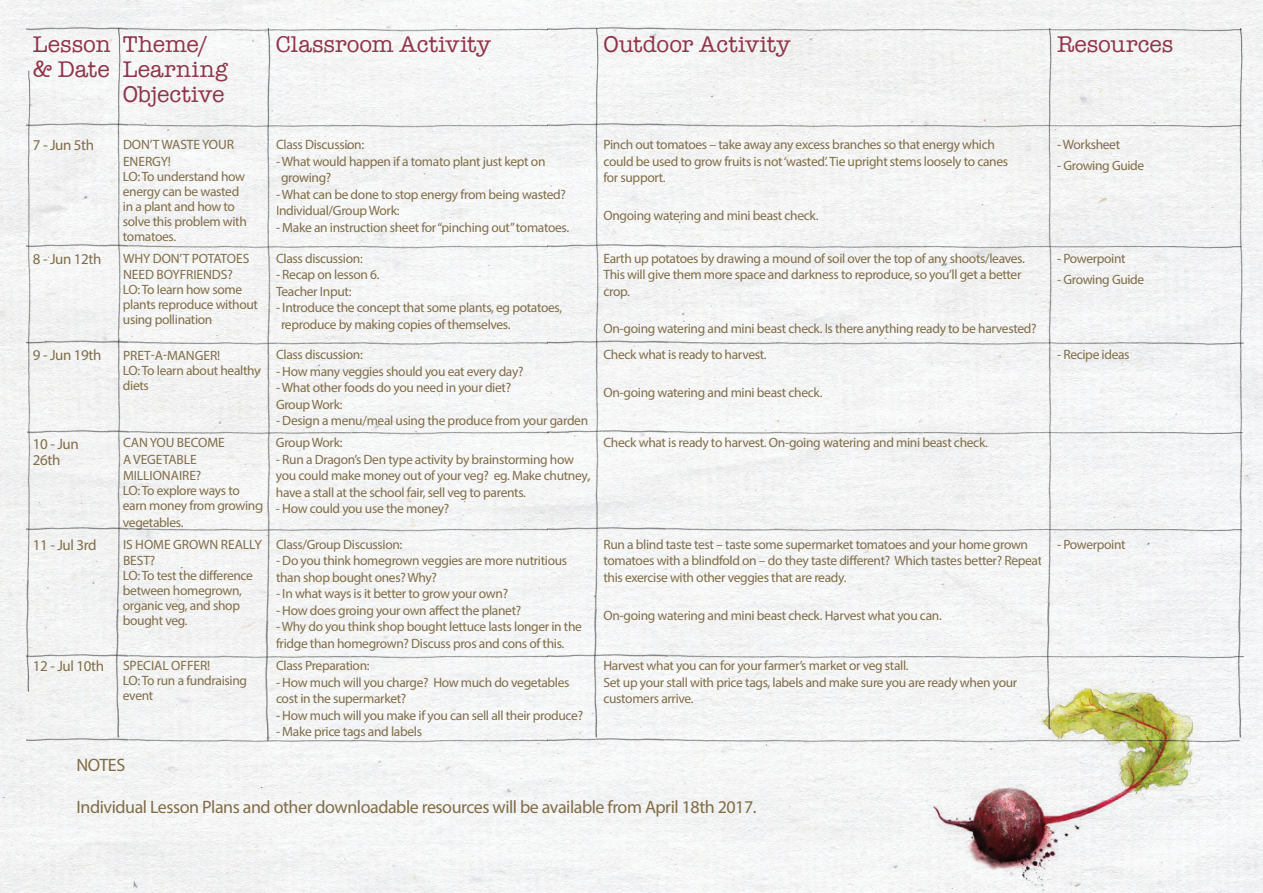
<style>
.page{position:relative;width:1263px;height:893px;background:#fff}
.page>*{position:absolute;margin:0;border:0;box-sizing:border-box;transform-origin:0 0}
.t1{font:23.4px/25px "American Typewriter";color:#8f354a}
.t2{font:18px "Myriad Pro";letter-spacing:-.025em;color:#806d48}
.t3{font:15px/16.5px "Myriad Pro";letter-spacing:-.025em;color:#806d48}
.t4{font:13.5px/16.5px "Myriad Pro";letter-spacing:-.025em;color:#806d48}
.t5{font:13.5px/16.5px "Myriad Pro";letter-spacing:-.005em;color:#806d48}
</style>
<div class="page">
<img style="left:0;top:0;width:1263px;height:893px">
<img style="left:927px;top:680px;width:275px;height:213px">
<img style="left:27px;top:23px;width:1216px;height:15px">
<img style="left:35px;top:118px;width:1197px;height:15px">
<img style="left:35px;top:239px;width:1197px;height:15px">
<img style="left:35px;top:336px;width:1197px;height:15px">
<img style="left:35px;top:425px;width:1197px;height:15px">
<img style="left:35px;top:522px;width:1197px;height:15px">
<img style="left:27px;top:733px;width:1216px;height:15px">
<img style="left:35px;top:649px;width:1197px;height:15px">
<img style="left:22px;top:59px;width:13px;height:656px">
<img style="left:110px;top:28px;width:15px;height:712px">
<img style="left:260px;top:28px;width:15px;height:712px">
<img style="left:589px;top:28px;width:14px;height:712px">
<img style="left:1042px;top:28px;width:14px;height:712px">
<img style="left:1232px;top:28px;width:14px;height:712px">
<h1 class="t1" style="left:33px;top:31px;width:79px">Lesson &amp; Date</h1>
<h1 class="t1" style="left:123px;top:31px;width:107px">Theme/<br>Learning<br>Objective</h1>
<h1 class="t1" style="left:276px;top:31px;width:216px">Classroom Activity</h1>
<h1 class="t1" style="left:603px;top:31px;width:188px">Outdoor Activity</h1>
<h1 class="t1" style="left:1057px;top:31px;width:118px">Resources</h1>
<p class="t3" style="left:33px;top:137px;width:63px">7 - Jun 5th</p>
<p class="t5" style="left:123px;top:136px;width:112px">DON’T WASTE YOUR<br>ENERGY!</p>
<p class="t4" style="left:123px;top:168px;width:126px;line-height:15px">LO: To understand how energy can be wasted in a plant and how to solve this problem with tomatoes.</p>
<p class="t4" style="left:1057px;top:136px;width:65px">- Worksheet</p>
<p class="t4" style="left:1057px;top:157px;width:89px">- Growing Guide</p>
<p class="t4" style="left:276px;top:136px;width:90px">Class Discussion:</p>
<p class="t4" style="left:281px;top:153px;width:266px;text-indent:-5px">- What would happen if a tomato plant just kept on growing?</p>
<p class="t4" style="left:276px;top:186px;width:291px">- What can be done to stop energy from being wasted?<br>Individual/Group Work:</p>
<p class="t4" style="left:276px;top:219px;width:295px">- Make an instruction sheet for “pinching out” tomatoes.</p>
<p class="t4" style="left:603px;top:136px;width:406px">Pinch out tomatoes – take away any excess branches so that energy which could be used to grow fruits is not ‘wasted’. Tie upright stems loosely to canes for support.</p>
<p class="t4" style="left:603px;top:207px;width:217px">Ongoing watering and mini beast check.</p>
<p class="t3" style="left:33px;top:251px;width:70px">8 - Jun 12th</p>
<p class="t5" style="left:123px;top:250px;width:128px">WHY DON’T POTATOES<br>NEED BOYFRIENDS?</p>
<p class="t4" style="left:123px;top:282px;width:137px;line-height:15px">LO: To learn how some plants reproduce without using pollination</p>
<p class="t4" style="left:276px;top:250px;width:88px">Class discussion:</p>
<p class="t4" style="left:276px;top:266px;width:105px">- Recap on lesson 6.<br>Teacher Input:</p>
<p class="t4" style="left:281px;top:299px;width:283px;text-indent:-5px">- Introduce the concept that some plants, eg potatoes, reproduce by making copies of themselves.</p>
<p class="t3" style="left:33px;top:347px;width:70px">9 - Jun 19th</p>
<p class="t4" style="left:123px;top:348px;width:139px;line-height:15px">PRET-A-MANGER!<br>LO: To learn about healthy diets</p>
<p class="t4" style="left:276px;top:346px;width:88px">Class discussion:</p>
<p class="t4" style="left:276px;top:363px;width:249px">- How many veggies should you eat every day?</p>
<p class="t4" style="left:276px;top:379px;width:237px">- What other foods do you need in your diet?<br>Group Work:</p>
<p class="t4" style="left:276px;top:412px;width:314px">- Design a menu/meal using the produce from your garden</p>
<p class="t3" style="left:33px;top:435px;width:47px">10 - Jun<br>26th</p>
<p class="t5" style="left:123px;top:434px;width:103px">CAN YOU BECOME<br>A VEGETABLE<br>MILLIONAIRE?</p>
<p class="t4" style="left:123px;top:483px;width:141px;line-height:15px">LO: To explore ways to earn money from growing</p>
<p class="t4" style="left:123px;top:514px;width:62px">vegetables.</p>
<p class="t3" style="left:33px;top:537px;width:65px">11 - Jul 3rd</p>
<p class="t5" style="left:123px;top:536px;width:140px">IS HOME GROWN REALLY<br>BEST?</p>
<p class="t4" style="left:123px;top:568px;width:132px;line-height:15px">LO: To test the difference between homegrown, organic veg, and shop bought veg.</p>
<p class="t4" style="left:276px;top:434px;width:68px">Group Work:</p>
<p class="t4" style="left:276px;top:451px;width:315px">- Run a Dragon’s Den type activity by brainstorming how you could make money out of your veg? eg. Make chutney, have a stall at the school fair, sell veg to parents.</p>
<p class="t4" style="left:276px;top:500px;width:175px">- How could you use the money?</p>
<p class="t4" style="left:276px;top:536px;width:128px">Class/Group Discussion:</p>
<p class="t4" style="left:276px;top:552px;width:293px">- Do you think homegrown veggies are more nutritious than shop bought ones? Why?</p>
<p class="t4" style="left:276px;top:585px;width:234px">- In what ways is it better to grow your own?</p>
<p class="t4" style="left:276px;top:602px;width:247px">- How does groing your own affect the planet?</p>
<p class="t4" style="left:276px;top:618px;width:307px">- Why do you think shop bought lettuce lasts longer in the fridge than homegrown? Discuss pros and cons of this.</p>
<p class="t3" style="left:33px;top:658px;width:73px">12 - Jul 10th</p>
<p class="t4" style="left:123px;top:658px;width:126px;line-height:15px">SPECIAL OFFER!<br>LO: To run a fundraising event</p>
<p class="t4" style="left:276px;top:657px;width:95px">Class Preparation:</p>
<p class="t4" style="left:276px;top:673px;width:295px">- How much will you charge? How much do vegetables cost in the supermarket?</p>
<p class="t4" style="left:276px;top:706px;width:309px">- How much will you make if you can sell all their produce?</p>
<p class="t4" style="left:276px;top:723px;width:148px">- Make price tags and labels</p>
<p class="t4" style="left:603px;top:250px;width:423px">Earth up potatoes by drawing a mound of soil over the top of any shoots/leaves.<br>This will give them more space and darkness to reproduce, so you’ll get a better crop.</p>
<p class="t4" style="left:603px;top:320px;width:435px">On-going watering and mini beast check. Is there anything ready to be harvested?</p>
<p class="t4" style="left:603px;top:346px;width:165px">Check what is ready to harvest.</p>
<p class="t4" style="left:603px;top:384px;width:221px">On-going watering and mini beast check.</p>
<p class="t4" style="left:603px;top:434px;width:386px">Check what is ready to harvest. On-going watering and mini beast check.</p>
<p class="t4" style="left:603px;top:536px;width:440px">Run a blind taste test – taste some supermarket tomatoes and your home grown tomatoes with a blindfold on – do they taste different? Which tastes better? Repeat this exercise with other veggies that are ready.</p>
<p class="t4" style="left:603px;top:607px;width:340px">On-going watering and mini beast check. Harvest what you can.</p>
<p class="t4" style="left:603px;top:657px;width:415px">Harvest what you can for your farmer’s market or veg stall.<br>Set up your stall with price tags, labels and make sure you are ready when your customers arrive.</p>
<h2 class="t2" style="left:77px;top:753px;width:50px">NOTES</h2>
<h2 class="t2" style="left:77px;top:796px;width:681px">Individual Lesson Plans and other downloadable resources will be available from April 18th 2017.</h2>
<p class="t4" style="left:1057px;top:250px;width:70px">- Powerpoint</p>
<p class="t4" style="left:1057px;top:271px;width:89px">- Growing Guide</p>
<p class="t4" style="left:1057px;top:346px;width:74px">- Recipe ideas</p>
<p class="t4" style="left:1057px;top:536px;width:70px">- Powerpoint</p>
</div>
